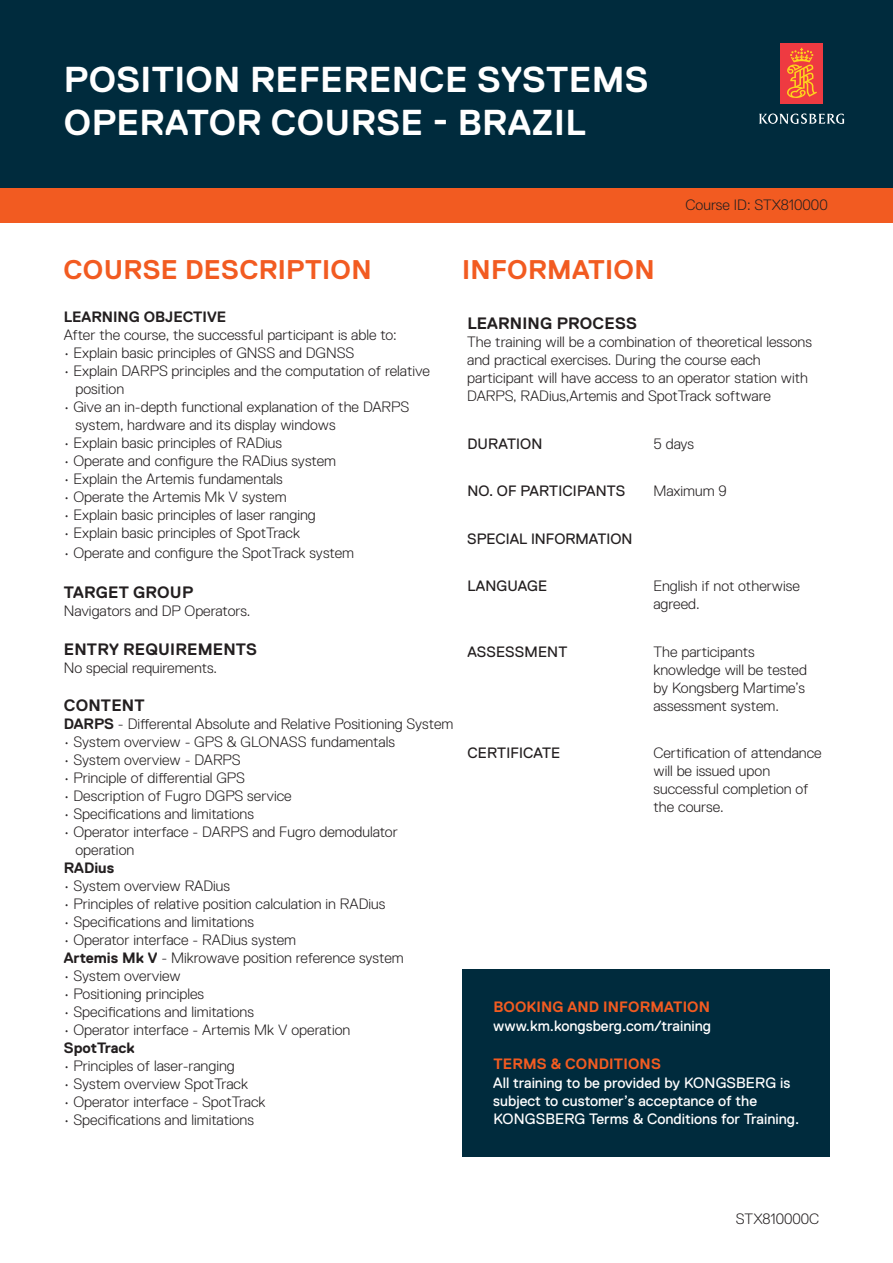
<style>
.page{position:relative;width:893px;height:1263px;background:#fff}
.page>*{position:absolute;margin:0;border:0;box-sizing:border-box;transform-origin:0 0}
.Course_title{font:700 36px "Replica Pro";letter-spacing:.01em;color:#fff}
.t1{font:700 27px "Replica Pro";letter-spacing:.01em;color:#f25b21}
.Head_3{font:700 16.5px "Replica Pro";letter-spacing:.01em;color:#231f20}
.Body_text{font:300 15px/18px "Replica Pro";color:#231f20}
.Head_3-2{font:300 15px "Replica Pro";color:#231f20}
.t2{font:15px/18px "Replica Pro";color:#fff}
.Body_text-2{font:15px "Replica Pro";letter-spacing:.01em;color:#231f20}
.t3{font:700 15px "Replica Pro";letter-spacing:.01em;color:#f25b21}
.Head_3-3{font:700 15px "Replica Pro";color:#231f20}
.Body_text-3{font:700 15px "Replica Pro";color:#231f20}
.s1{font-weight:700}
</style>
<div class="page">
<div style="left:0;top:0;width:893px;height:188px;background:#002b3d"></div>
<div style="left:781px;top:43px;width:42px;height:61px;background:#ee3a41"></div>
<svg style="left:787px;top:48px;width:30px;height:50px"></svg>
<svg style="left:759px;top:113px;width:85px;height:11px"></svg>
<div style="left:0;top:188px;width:893px;height:34px;background:#f25b21"></div>
<div style="left:462px;top:969px;width:368px;height:188px;background:#002b3d"></div>
<p class="Course_title" style="left:64px;top:59px;width:586px">POSITION REFERENCE SYSTEMS</p>
<p class="Course_title" style="left:64px;top:103px;width:523px">OPERATOR COURSE - BRAZIL</p>
<h2 class="t1" style="left:64px;top:254px;width:310px">COURSE DESCRIPTION</h2>
<h2 class="t1" style="left:462px;top:255px;width:194px">INFORMATION</h2>
<p class="Body_text" style="left:685px;top:196px;width:144px">Course ID: STX810000</p>
<p class="Head_3-3" style="left:64px;top:309px;width:164px">LEARNING OBJECTIVE</p>
<p class="Head_3-2" style="left:64px;top:327px;width:334px">After the course, the successful participant is able to:</p>
<p class="Head_3-2" style="left:64px;top:345px;width:292px">• Explain basic principles of GNSS and DGNSS</p>
<p class="Head_3-2" style="left:64px;top:363px;width:368px">• Explain DARPS principles and the computation of relative</p>
<p class="Head_3-2" style="left:75px;top:381px;width:50px">position</p>
<p class="Head_3-2" style="left:64px;top:399px;width:347px">• Give an in-depth functional explanation of the DARPS</p>
<p class="Head_3-2" style="left:75px;top:417px;width:262px">system, hardware and its display windows</p>
<p class="Head_3-2" style="left:64px;top:435px;width:220px">• Explain basic principles of RADius</p>
<p class="Head_3-2" style="left:64px;top:453px;width:274px">• Operate and configure the RADius system</p>
<p class="Head_3-2" style="left:64px;top:471px;width:220px">• Explain the Artemis fundamentals</p>
<p class="Head_3-2" style="left:64px;top:489px;width:224px">• Operate the Artemis Mk V system</p>
<p class="Head_3-2" style="left:64px;top:507px;width:253px">• Explain basic principles of laser ranging</p>
<p class="Head_3-2" style="left:64px;top:525px;width:238px">• Explain basic principles of SpotTrack</p>
<p class="Head_3-2" style="left:64px;top:545px;width:292px">• Operate and configure the SpotTrack system</p>
<p class="Head_3" style="left:64px;top:583px;width:131px">TARGET GROUP</p>
<p class="Body_text" style="left:64px;top:602px;width:188px">Navigators and DP Operators.</p>
<p class="Head_3" style="left:64px;top:640px;width:195px">ENTRY REQUIREMENTS</p>
<p class="Body_text" style="left:64px;top:659px;width:155px">No special requirements.</p>
<p class="Head_3" style="left:64px;top:696px;width:82px">CONTENT</p>
<p class="Body_text" style="left:64px;top:715px;width:391px"><span class="s1">DARPS</span> - Differental Absolute and Relative Positioning System</p>
<p class="Body_text" style="left:64px;top:733px;width:333px">• System overview - GPS &amp; GLONASS fundamentals</p>
<p class="Body_text" style="left:64px;top:751px;width:178px">• System overview - DARPS</p>
<p class="Body_text" style="left:64px;top:769px;width:183px">• Principle of differential GPS</p>
<p class="Body_text" style="left:64px;top:787px;width:229px">• Description of Fugro DGPS service</p>
<p class="Body_text" style="left:64px;top:805px;width:192px">• Specifications and limitations</p>
<p class="Body_text" style="left:64px;top:823px;width:336px">• Operator interface - DARPS and Fugro demodulator</p>
<p class="Body_text" style="left:75px;top:841px;width:60px">operation</p>
<p class="Body_text-3" style="left:64px;top:860px;width:52px">RADius</p>
<p class="Body_text" style="left:64px;top:877px;width:168px">• System overview RADius</p>
<p class="Body_text" style="left:64px;top:895px;width:323px">• Principles of relative position calculation in RADius</p>
<p class="Body_text" style="left:64px;top:913px;width:192px">• Specifications and limitations</p>
<p class="Body_text" style="left:64px;top:931px;width:234px">• Operator interface - RADius system</p>
<p class="Body_text" style="left:64px;top:949px;width:341px"><span class="s1">Artemis Mk V</span> - Mikrowave position reference system</p>
<p class="Body_text" style="left:64px;top:967px;width:118px">• System overview</p>
<p class="Body_text" style="left:64px;top:985px;width:142px">• Positioning principles</p>
<p class="Body_text" style="left:64px;top:1003px;width:192px">• Specifications and limitations</p>
<p class="Body_text" style="left:64px;top:1021px;width:288px">• Operator interface - Artemis Mk V operation</p>
<p class="Body_text-3" style="left:64px;top:1040px;width:72px">SpotTrack</p>
<p class="Body_text" style="left:64px;top:1057px;width:172px">• Principles of laser-ranging</p>
<p class="Body_text" style="left:64px;top:1075px;width:186px">• System overview SpotTrack</p>
<p class="Body_text" style="left:64px;top:1093px;width:203px">• Operator interface - SpotTrack</p>
<p class="Body_text" style="left:64px;top:1111px;width:192px">• Specifications and limitations</p>
<p class="Head_3" style="left:467px;top:315px;width:171px">LEARNING PROCESS</p>
<p class="Body_text" style="left:467px;top:333px;width:346px">The training will be a combination of theoretical lessons</p>
<p class="Body_text" style="left:467px;top:351px;width:342px">and practical exercises. During the course each participant will have access to an operator station with<br>DARPS, RADius,Artemis and SpotTrack software</p>
<p class="Body_text-2" style="left:467px;top:435px;width:77px">DURATION</p>
<p class="Body_text" style="left:653px;top:435px;width:42px">5 days</p>
<p class="Body_text-2" style="left:467px;top:483px;width:159px">NO. OF PARTICIPANTS</p>
<p class="Body_text" style="left:653px;top:482px;width:75px">Maximum 9</p>
<p class="Body_text-2" style="left:467px;top:530px;width:167px">SPECIAL INFORMATION</p>
<p class="Body_text-2" style="left:467px;top:578px;width:81px">LANGUAGE</p>
<p class="Body_text" style="left:653px;top:577px;width:148px">English if not otherwise</p>
<p class="Body_text" style="left:653px;top:595px;width:48px">agreed.</p>
<p class="Body_text-2" style="left:467px;top:643px;width:102px">ASSESSMENT</p>
<p class="Body_text" style="left:653px;top:642px;width:103px">The participants</p>
<p class="Body_text" style="left:653px;top:660px;width:155px">knowledge will be tested</p>
<p class="Body_text" style="left:653px;top:678px;width:153px">by Kongsberg Martime’s</p>
<p class="Body_text" style="left:653px;top:696px;width:127px">assessment system.</p>
<p class="Body_text-2" style="left:467px;top:744px;width:94px">CERTIFICATE</p>
<p class="Body_text" style="left:653px;top:744px;width:170px">Certification of attendance</p>
<p class="Body_text" style="left:653px;top:762px;width:118px">will be issued upon</p>
<p class="Body_text" style="left:653px;top:780px;width:157px">successful completion of</p>
<p class="Body_text" style="left:653px;top:798px;width:72px">the course.</p>
<p class="t3" style="left:493px;top:998px;width:218px">BOOKING AND INFORMATION</p>
<p class="t2" style="left:493px;top:1017px;width:219px">www.km.kongsberg.com/training</p>
<p class="t3" style="left:493px;top:1055px;width:169px">TERMS &amp; CONDITIONS</p>
<p class="t2" style="left:493px;top:1074px;width:307px">All training to be provided by KONGSBERG is subject to customer’s acceptance of the<br>KONGSBERG Terms &amp; Conditions for Training.</p>
<p class="Body_text" style="left:736px;top:1210px;width:85px">STX810000C</p>
</div>
